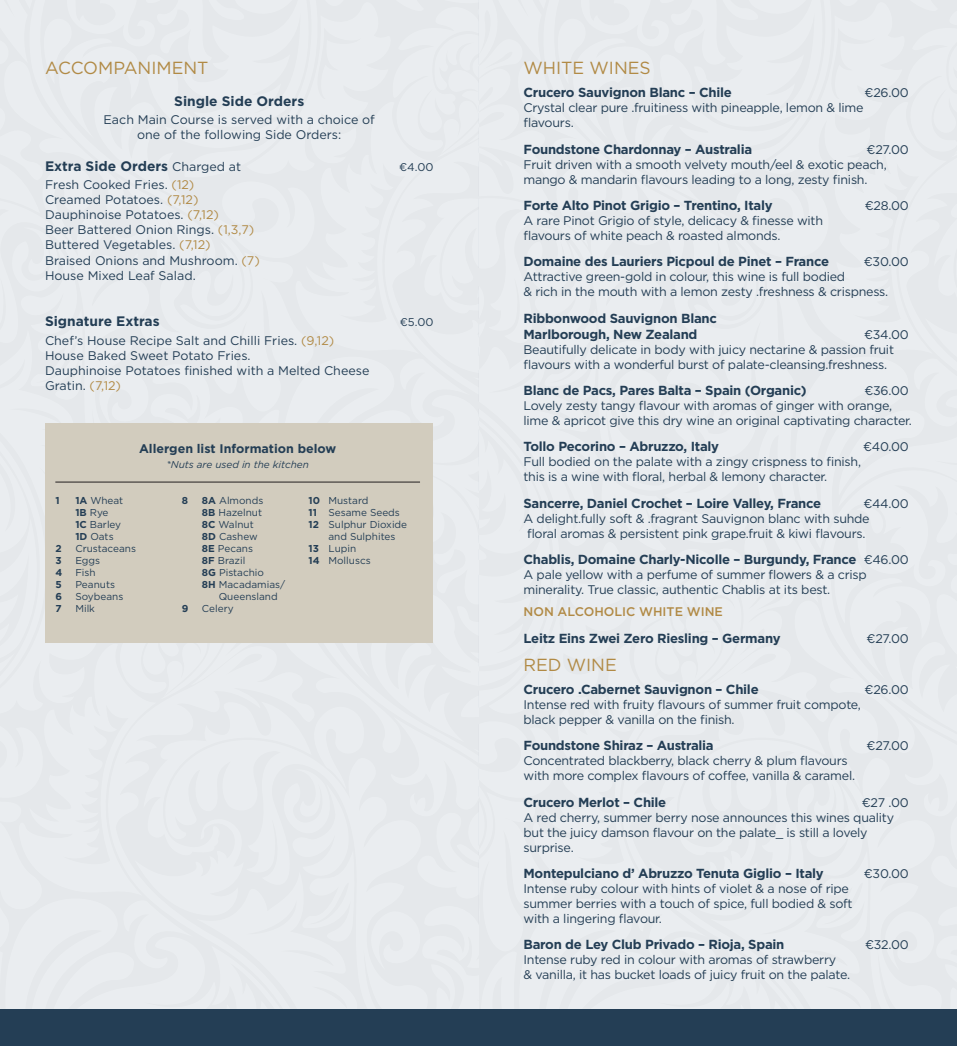
<style>
.page{position:relative;width:957px;height:1046px;background:#fff}
.page>*{position:absolute;margin:0;border:0;box-sizing:border-box;transform-origin:0 0}
.Wine_Type{font:17.5px "Gotham";color:#b18a45}
.t1{font:700 13.75px "Gotham";color:#243e55}
.Wine_List__nested{font:700 13.12px/15.8px "Gotham";letter-spacing:-.02em;color:#243e55}
.Wine_List__nested-2{font:12.5px/15px "Gotham";letter-spacing:-.02em;color:#243e55}
.Wine_List__nested-3{font:12.5px/15px "Gotham";color:#243e55;text-align:center}
.t2{font:700 12.5px "Gotham";color:#243e55}
.Wine_Sub_Title{font:500 12.5px "Gotham";color:#b18a45}
.t3{font:11.25px "Gotham";color:#243e55}
.t4{font:10px/12px "Gotham";color:#243e55}
.t5{font:italic 10px "Gotham";color:#243e55}
.t6{font:700 10px "Gotham";color:#243e55}
.s1{font-weight:400;font-size:12.5px}
.s2{color:#b18a45}
.s3{font-weight:700}
</style>
<div class="page">
<div style="left:0;top:0;width:479px;height:1009px;background:#eaedf0"></div>
<div style="left:479px;top:0;width:478px;height:1009px;background:#eaedf0"></div>
<div style="left:45px;top:423px;width:387px;height:219px;background:#d2ccbe"></div>
<hr style="left:55px;top:481px;width:365px;height:1px;background:#231f20">
<div style="left:0;top:1009px;width:957px;height:36px;background:#243e55"></div>
<p class="Wine_Type" style="left:45px;top:57px;width:165px">ACCOMPANIMENT</p>
<p class="t1" style="left:174px;top:92px;width:131px">Single Side Orders</p>
<p class="Wine_List__nested-3" style="left:104px;top:112px;width:273px">Each Main Course is served with a choice of one of the following Side Orders:</p>
<p class="t1" style="left:45px;top:157px;width:198px">Extra Side Orders <span class="s1">Charged at</span></p>
<p class="t3" style="left:399px;top:160px;width:36px">€4.00</p>
<p class="Wine_List__nested-3" style="left:45px;top:177px;width:151px">Fresh Cooked Fries. <span class="s2">(12)</span></p>
<p class="Wine_List__nested-3" style="left:45px;top:192px;width:155px">Creamed Potatoes. <span class="s2">(7,12)</span></p>
<p class="Wine_List__nested-3" style="left:45px;top:207px;width:175px">Dauphinoise Potatoes. <span class="s2">(7,12)</span></p>
<p class="Wine_List__nested-3" style="left:45px;top:222px;width:211px">Beer Battered Onion Rings. <span class="s2">(1,3,7)</span></p>
<p class="Wine_List__nested-3" style="left:45px;top:237px;width:167px">Buttered Vegetables. <span class="s2">(7,12)</span></p>
<p class="Wine_List__nested-3" style="left:45px;top:252px;width:216px">Braised Onions and Mushroom. <span class="s2">(7)</span></p>
<p class="Wine_List__nested-3" style="left:45px;top:267px;width:152px">House Mixed Leaf Salad.</p>
<p class="t1" style="left:45px;top:312px;width:116px">Signature Extras</p>
<p class="t3" style="left:400px;top:315px;width:35px">€5.00</p>
<p class="Wine_List__nested-3" style="left:45px;top:332px;width:291px">Chef’s House Recipe Salt and Chilli Fries. <span class="s2">(9,12)</span></p>
<p class="Wine_List__nested-3" style="left:45px;top:347px;width:207px">House Baked Sweet Potato Fries.</p>
<p class="Wine_List__nested-3" style="left:45px;top:362px;width:326px;text-align:left">Dauphinoise Potatoes finished with a Melted Cheese<br>Gratin. <span class="s2">(7,12)</span></p>
<p class="t2" style="left:139px;top:440px;width:199px">Allergen list Information below</p>
<p class="t5" style="left:166px;top:458px;width:144px">*Nuts are used in the kitchen</p>
<p class="t6" style="left:55px;top:494px;width:6px">1</p>
<p class="t4" style="left:75px;top:494px;width:49px"><span class="s3">1A</span> Wheat<br><span class="s3">1B</span> Rye<br><span class="s3">1C</span> Barley<br><span class="s3">1D</span> Oats</p>
<p class="t6" style="left:55px;top:542px;width:8px">2</p>
<p class="t4" style="left:75px;top:542px;width:62px">Crustaceans</p>
<p class="t6" style="left:55px;top:554px;width:8px">3</p>
<p class="t4" style="left:75px;top:554px;width:26px">Eggs</p>
<p class="t6" style="left:55px;top:566px;width:8px">4</p>
<p class="t4" style="left:75px;top:566px;width:22px">Fish</p>
<p class="t6" style="left:55px;top:578px;width:8px">5</p>
<p class="t4" style="left:75px;top:578px;width:41px">Peanuts</p>
<p class="t6" style="left:55px;top:590px;width:8px">6</p>
<p class="t4" style="left:75px;top:590px;width:49px">Soybeans</p>
<p class="t6" style="left:55px;top:602px;width:8px">7</p>
<p class="t4" style="left:75px;top:602px;width:21px">Milk</p>
<p class="t6" style="left:182px;top:494px;width:8px">8</p>
<p class="t4" style="left:202px;top:494px;width:63px"><span class="s3">8A</span> Almonds</p>
<p class="t4" style="left:202px;top:506px;width:62px"><span class="s3">8B</span> Hazelnut</p>
<p class="t4" style="left:202px;top:518px;width:53px"><span class="s3">8C</span> Walnut</p>
<p class="t4" style="left:202px;top:530px;width:57px"><span class="s3">8D</span> Cashew</p>
<p class="t4" style="left:202px;top:542px;width:53px"><span class="s3">8E</span> Pecans</p>
<p class="t4" style="left:202px;top:554px;width:45px"><span class="s3">8F</span> Brazil</p>
<p class="t4" style="left:202px;top:566px;width:64px"><span class="s3">8G</span> Pistachio</p>
<p class="t4" style="left:219px;top:578px;width:68px;text-indent:-17px"><span class="s3">8H</span> Macadamias/<br>Queensland</p>
<p class="t6" style="left:182px;top:602px;width:8px">9</p>
<p class="t4" style="left:202px;top:602px;width:33px">Celery</p>
<p class="t4" style="left:308px;top:494px;width:62px"><span class="s3">10</span> Mustard</p>
<p class="t4" style="left:308px;top:506px;width:93px"><span class="s3">11</span> Sesame Seeds</p>
<p class="t4" style="left:328px;top:518px;width:80px;text-indent:-20px"><span class="s3">12</span> Sulphur Dioxide and Sulphites</p>
<p class="t4" style="left:308px;top:542px;width:49px"><span class="s3">13</span> Lupin</p>
<p class="t4" style="left:308px;top:554px;width:64px"><span class="s3">14</span> Molluscs</p>
<p class="Wine_Type" style="left:523px;top:57px;width:129px">WHITE WINES</p>
<p class="Wine_List__nested" style="left:523px;top:84px;width:210px">Crucero Sauvignon Blanc – Chile</p>
<p class="Wine_List__nested-2" style="left:864px;top:85px;width:46px">€26.00</p>
<p class="Wine_List__nested-2" style="left:523px;top:100px;width:342px">Crystal clear pure .fruitiness with pineapple, lemon &amp; lime flavours.</p>
<p class="Wine_List__nested" style="left:523px;top:141px;width:230px">Foundstone Chardonnay – Australia</p>
<p class="Wine_List__nested-2" style="left:523px;top:141px;width:387px;text-indent:343px">€27.00<br>Fruit driven with a smooth velvety mouth/eel &amp; exotic peach, mango &amp; mandarin flavours leading to a long, zesty finish.</p>
<p class="Wine_List__nested" style="left:523px;top:197px;width:251px">Forte Alto Pinot Grigio – Trentino, Italy</p>
<p class="Wine_List__nested-2" style="left:865px;top:198px;width:45px">€28.00</p>
<p class="Wine_List__nested-2" style="left:523px;top:213px;width:301px">A rare Pinot Grigio of style, delicacy &amp; finesse with flavours of white peach &amp; roasted almonds.</p>
<p class="Wine_List__nested" style="left:523px;top:254px;width:307px">Domaine des Lauriers Picpoul de Pinet – France</p>
<p class="Wine_List__nested-2" style="left:864px;top:254px;width:46px">€30.00</p>
<p class="Wine_List__nested-2" style="left:523px;top:269px;width:366px">Attractive green-gold in colour, this wine is full bodied<br>&amp; rich in the mouth with a lemon zesty .freshness &amp; crispness.</p>
<p class="Wine_List__nested" style="left:523px;top:310px;width:195px">Ribbonwood Sauvignon Blanc<br>Marlborough, New Zealand</p>
<p class="Wine_List__nested-2" style="left:523px;top:326px;width:387px;text-indent:341px">€34.00<br>Beautifully delicate in body with juicy nectarine &amp; passion fruit flavours with a wonderful burst of palate-cleansing.freshness.</p>
<p class="Wine_List__nested" style="left:523px;top:382px;width:285px">Blanc de Pacs, Pares Balta – Spain (Organic)</p>
<p class="Wine_List__nested-2" style="left:523px;top:383px;width:390px;text-indent:341px">€36.00<br>Lovely zesty tangy flavour with aromas of ginger with orange, lime &amp; apricot give this dry wine an original captivating character.</p>
<p class="Wine_List__nested" style="left:523px;top:439px;width:197px">Tollo Pecorino – Abruzzo, Italy</p>
<p class="Wine_List__nested-2" style="left:863px;top:439px;width:47px">€40.00</p>
<p class="Wine_List__nested-2" style="left:523px;top:454px;width:339px">Full bodied on the palate with a zingy crispness to finish, this is a wine with floral, herbal &amp; lemony character.</p>
<p class="Wine_List__nested" style="left:523px;top:495px;width:299px">Sancerre, Daniel Crochet – Loire Valley, France</p>
<p class="Wine_List__nested-2" style="left:523px;top:495px;width:387px;text-indent:340px">€44.00<br>A delight.fully soft &amp; .fragrant Sauvignon blanc with suhde<br>floral aromas &amp; persistent pink grape.fruit &amp; kiwi flavours.</p>
<p class="Wine_List__nested" style="left:523px;top:551px;width:387px">Chablis, Domaine Charly-Nicolle – Burgundy, France <span class="s1">€46.00</span></p>
<p class="Wine_List__nested-2" style="left:523px;top:567px;width:345px">A pale yellow with a perfume of summer flowers &amp; a crisp minerality. True classic, authentic Chablis at its best.</p>
<p class="Wine_Sub_Title" style="left:523px;top:603px;width:201px">NON ALCOHOLIC WHITE WINE</p>
<p class="Wine_List__nested" style="left:523px;top:630px;width:259px">Leitz Eins Zwei Zero Riesling – Germany</p>
<p class="Wine_List__nested-2" style="left:866px;top:630px;width:43px">€27.00</p>
<p class="Wine_Type" style="left:523px;top:653px;width:95px">RED WINE</p>
<p class="Wine_List__nested" style="left:523px;top:681px;width:237px">Crucero .Cabernet Sauvignon – Chile</p>
<p class="Wine_List__nested-2" style="left:864px;top:681px;width:46px">€26.00</p>
<p class="Wine_List__nested-2" style="left:523px;top:696px;width:339px">Intense red with fruity flavours of summer fruit compote, black pepper &amp; vanilla on the finish.</p>
<p class="Wine_List__nested" style="left:523px;top:737px;width:192px">Foundstone Shiraz – Australia</p>
<p class="Wine_List__nested-2" style="left:866px;top:737px;width:43px">€27.00</p>
<p class="Wine_List__nested-2" style="left:523px;top:752px;width:333px">Concentrated blackberry, black cherry &amp; plum flavours with more complex flavours of coffee, vanilla &amp; caramel.</p>
<p class="Wine_List__nested" style="left:523px;top:793px;width:144px">Crucero Merlot – Chile</p>
<p class="Wine_List__nested-2" style="left:523px;top:794px;width:387px;text-indent:338px">€27 .00<br>A red cherry, summer berry nose announces this wines quality but the juicy damson flavour on the palate_ is still a lovely surprise.</p>
<p class="Wine_List__nested" style="left:523px;top:865px;width:302px">Montepulciano d’ Abruzzo Tenuta Giglio – Italy</p>
<p class="Wine_List__nested-2" style="left:864px;top:865px;width:46px">€30.00</p>
<p class="Wine_List__nested-2" style="left:523px;top:880px;width:331px">Intense ruby colour with hints of violet &amp; a nose of ripe summer berries with a touch of spice, full bodied &amp; soft with a lingering flavour.</p>
<p class="Wine_List__nested" style="left:523px;top:936px;width:262px">Baron de Ley Club Privado – Rioja, Spain</p>
<p class="Wine_List__nested-2" style="left:865px;top:937px;width:45px">€32.00</p>
<p class="Wine_List__nested-2" style="left:523px;top:952px;width:328px">Intense ruby red in colour with aromas of strawberry<br>&amp; vanilla, it has bucket loads of juicy fruit on the palate.</p>
</div>
